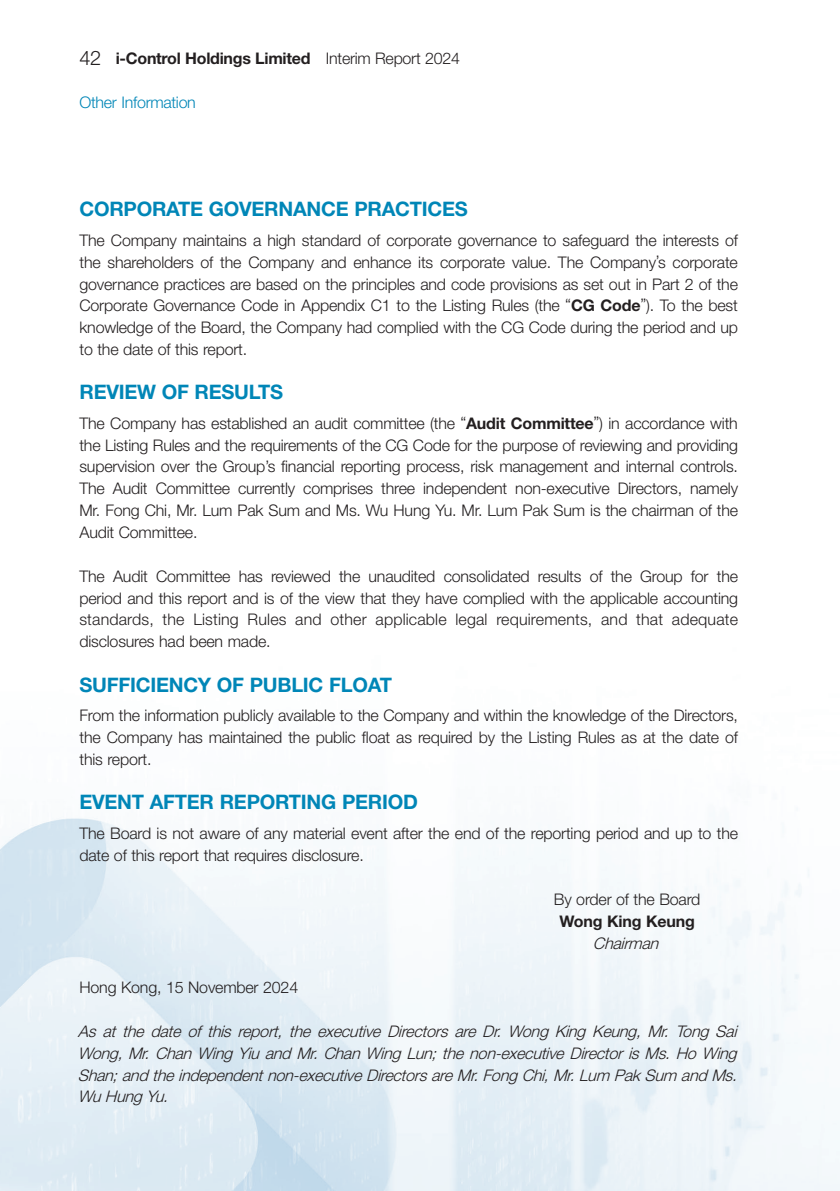
<style>
.page{position:relative;width:840px;height:1191px;background:#fff}
.page>*{position:absolute;margin:0;border:0;box-sizing:border-box;transform-origin:0 0}
.t1{font:700 20px "Helvetica Neue LT Std";letter-spacing:-.01em;color:#0086b7}
.t2{font:300 16px/21.6px "Helvetica Neue LT Std";letter-spacing:-.01em;color:#231f20;text-align:justify}
.t3{font:italic 300 16px/21.6px "Helvetica Neue LT Std";color:#231f20;text-align:justify}
.t4{font:700 16px "Helvetica Neue LT Std";letter-spacing:-.015em;color:#231f20}
.t5{font:300 16px "Helvetica Neue LT Std";letter-spacing:-.02em;color:#0086b7}
.s1{font-weight:300;font-size:20px}
.s2{font-weight:300}
.s3{font-weight:700}
</style>
<div class="page">
<img style="left:0;top:818px;width:839px;height:373px">
<p class="t4" style="left:79px;top:48px;width:381px"><span class="s1">42</span> i-Control Holdings Limited <span class="s2">Interim Report 2024</span></p>
<p class="t5" style="left:79px;top:92px;width:118px">Other Information</p>
<p class="t1" style="left:79px;top:197px;width:389px">CORPORATE GOVERNANCE PRACTICES</p>
<p class="t2" style="left:79px;top:229px;width:659px">The Company maintains a high standard of corporate governance to safeguard the interests of the shareholders of the Company and enhance its corporate value. The Company’s corporate governance practices are based on the principles and code provisions as set out in Part 2 of the Corporate Governance Code in Appendix C1 to the Listing Rules (the “<span class="s3">CG Code</span>”). To the best knowledge of the Board, the Company had complied with the CG Code during the period and up to the date of this report.</p>
<p class="t1" style="left:79px;top:380px;width:205px">REVIEW OF RESULTS</p>
<p class="t2" style="left:79px;top:412px;width:660px">The Company has established an audit committee (the “<span class="s3">Audit Committee</span>”) in accordance with the Listing Rules and the requirements of the CG Code for the purpose of reviewing and providing supervision over the Group’s financial reporting process, risk management and internal controls.<br>The Audit Committee currently comprises three independent non-executive Directors, namely Mr. Fong Chi, Mr. Lum Pak Sum and Ms. Wu Hung Yu. Mr. Lum Pak Sum is the chairman of the Audit Committee.</p>
<p class="t2" style="left:79px;top:565px;width:659px">The Audit Committee has reviewed the unaudited consolidated results of the Group for the period and this report and is of the view that they have complied with the applicable accounting standards, the Listing Rules and other applicable legal requirements, and that adequate disclosures had been made.</p>
<p class="t1" style="left:79px;top:672px;width:314px">SUFFICIENCY OF PUBLIC FLOAT</p>
<p class="t2" style="left:79px;top:704px;width:659px">From the information publicly available to the Company and within the knowledge of the Directors, the Company has maintained the public float as required by the Listing Rules as at the date of this report.</p>
<p class="t1" style="left:79px;top:790px;width:340px">EVENT AFTER REPORTING PERIOD</p>
<p class="t2" style="left:79px;top:822px;width:659px">The Board is not aware of any material event after the end of the reporting period and up to the date of this report that requires disclosure.</p>
<p class="t2" style="left:553px;top:888px;width:148px">By order of the Board</p>
<p class="t4" style="left:559px;top:911px;width:137px">Wong King Keung</p>
<p class="t3" style="left:592px;top:931px;width:72px">Chairman</p>
<p class="t2" style="left:79px;top:976px;width:220px">Hong Kong, 15 November 2024</p>
<p class="t3" style="left:78px;top:1020px;width:665px">As at the date of this report, the executive Directors are Dr. Wong King Keung, Mr. Tong Sai Wong,Mr.ChanWingYiuandMr.ChanWingLun;thenon-executiveDirectorisMs.HoWing Shan;andtheindependentnon-executiveDirectorsareMr.FongChi,Mr.Lum PakSum andMs.<br>WuHungYu.</p>
</div>
